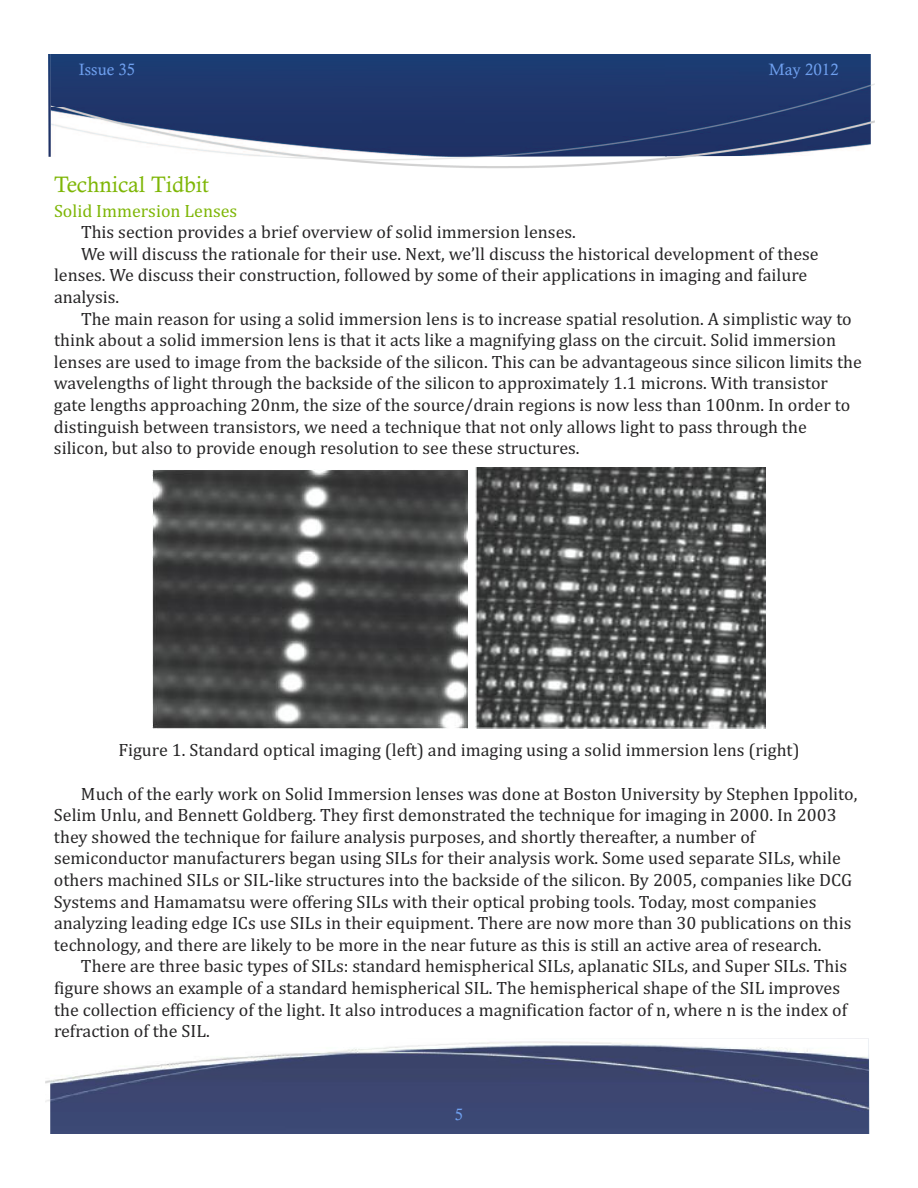
<style>
.page{position:relative;width:918px;height:1188px;background:#fff}
.page>*{position:absolute;margin:0;border:0;box-sizing:border-box;transform-origin:0 0}
.t1{font:22.5px "Calisto";color:#7eb606}
.t2{font:18px/21.6px "Cambria";color:#272627}
.t3{font:18px "Cambria";color:#7eb606}
.t4{font:16.5px "Calisto";color:#6fa0ef}
</style>
<div class="page">
<img style="left:48px;top:54px;width:3px;height:103px">
<img style="left:51px;top:54px;width:820px;height:103px">
<img style="left:50px;top:1039px;width:819px;height:95px">
<img style="left:153px;top:470px;width:314px;height:258px">
<img style="left:476px;top:467px;width:289px;height:261px">
<p class="t4" style="left:79px;top:59px;width:58px">Issue 35</p>
<p class="t4" style="left:769px;top:59px;width:71px">May 2012</p>
<p class="t1" style="left:54px;top:171px;width:157px">Technical Tidbit</p>
<p class="t3" style="left:54px;top:200px;width:185px">Solid Immersion Lenses</p>
<p class="t2" style="left:81px;top:221px;width:496px">This section provides a brief overview of solid immersion lenses.</p>
<p class="t2" style="left:81px;top:243px;width:739px">We will discuss the rationale for their use. Next, we’ll discuss the historical development of these</p>
<p class="t2" style="left:54px;top:264px;width:755px">lenses. We discuss their construction, followed by some of their applications in imaging and failure</p>
<p class="t2" style="left:54px;top:286px;width:67px">analysis.</p>
<p class="t2" style="left:81px;top:307px;width:772px">The main reason for using a solid immersion lens is to increase spatial resolution. A simplistic way to</p>
<p class="t2" style="left:54px;top:329px;width:784px">think about a solid immersion lens is that it acts like a magnifying glass on the circuit. Solid immersion</p>
<p class="t2" style="left:54px;top:351px;width:810px">lenses are used to image from the backside of the silicon. This can be advantageous since silicon limits the</p>
<p class="t2" style="left:54px;top:372px;width:776px">wavelengths of light through the backside of the silicon to approximately 1.1 microns. With transistor</p>
<p class="t2" style="left:54px;top:394px;width:798px">gate lengths approaching 20nm, the size of the source/drain regions is now less than 100nm. In order to</p>
<p class="t2" style="left:54px;top:415px;width:754px">distinguish between transistors, we need a technique that not only allows light to pass through the</p>
<p class="t2" style="left:54px;top:437px;width:527px">silicon, but also to provide enough resolution to see these structures.</p>
<p class="t2" style="left:118px;top:739px;width:683px">Figure 1. Standard optical imaging (left) and imaging using a solid immersion lens (right)</p>
<p class="t2" style="left:54px;top:783px;width:805px;text-indent:27px">Much of the early work on Solid Immersion lenses was done at Boston University by Stephen Ippolito, Selim Unlu, and Bennett Goldberg. They first demonstrated the technique for imaging in 2000. In 2003 they showed the technique for failure analysis purposes, and shortly thereafter, a number of semiconductor manufacturers began using SILs for their analysis work. Some used separate SILs, while others machined SILs or SIL-like structures into the backside of the silicon. By 2005, companies like DCG Systems and Hamamatsu were offering SILs with their optical probing tools. Today, most companies analyzing leading edge ICs use SILs in their equipment. There are now more than 30 publications on this technology, and there are likely to be more in the near future as this is still an active area of research.</p>
<p class="t2" style="left:54px;top:955px;width:795px;text-indent:27px">There are three basic types of SILs: standard hemispherical SILs, aplanatic SILs, and Super SILs. This figure shows an example of a standard hemispherical SIL. The hemispherical shape of the SIL improves the collection efficiency of the light. It also introduces a magnification factor of n, where n is the index of refraction of the SIL.</p>
<p class="t4" style="left:455px;top:1105px;width:10px">5</p>
</div>
